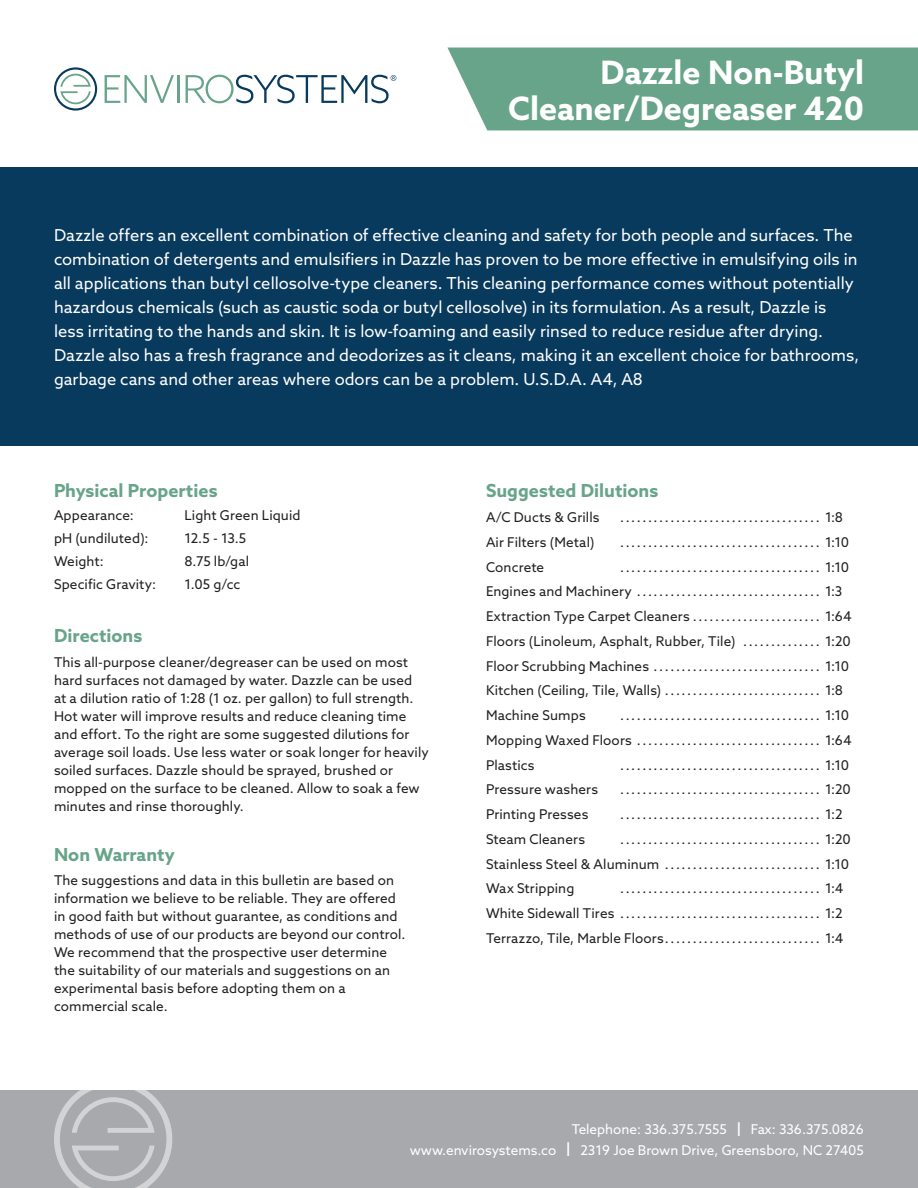
<style>
.page{position:relative;width:918px;height:1188px;background:#fff}
.page>*{position:absolute;margin:0;border:0;box-sizing:border-box;transform-origin:0 0}
.t1{font:700 32.25px/36px "Azo Sans";color:#fff;text-align:right}
.t2{font:700 18px "Azo Sans";color:#68a48a}
.t3{font:16.5px/24px "Azo Sans";color:#fff}
.t4{font:13.5px/18px "Azo Sans";letter-spacing:.01em;color:#231f20}
.t5{font:13.5px "Azo Sans";color:#fff}
.s1{font-weight:700}
</style>
<div class="page">
<div style="left:0;top:167px;width:918px;height:279px;background:#083a5e"></div>
<div style="left:0;top:1090px;width:918px;height:98px;background:#a8a9ad"></div>
<svg style="left:54px;top:1090px;width:118px;height:98px"></svg>
<div style="left:447px;top:48px;width:471px;height:82px;background:#68a48a"></div>
<svg style="left:54px;top:67px;width:43px;height:44px"></svg>
<svg style="left:105px;top:75px;width:69px;height:28px"></svg>
<hr style="left:178px;top:75px;width:2px;height:28px;background:#68a48a">
<svg style="left:186px;top:75px;width:210px;height:28px"></svg>
<p class="t1" style="left:508px;top:54px;width:357px">Dazzle Non-Butyl<br>Cleaner/Degreaser 420</p>
<p class="t3" style="left:54px;top:223px;width:807px">Dazzle offers an excellent combination of effective cleaning and safety for both people and surfaces. The combination of detergents and emulsifiers in Dazzle has proven to be more effective in emulsifying oils in all applications than butyl cellosolve-type cleaners. This cleaning performance comes without potentially hazardous chemicals (such as caustic soda or butyl cellosolve) in its formulation. As a result, Dazzle is less irritating to the hands and skin. It is low-foaming and easily rinsed to reduce residue after drying.<br>Dazzle also has a fresh fragrance and deodorizes as it cleans, making it an excellent choice for bathrooms, garbage cans and other areas where odors can be a problem. U.S.D.A. A4, A8</p>
<p class="t2" style="left:54px;top:479px;width:165px">Physical Properties</p>
<p class="t4" style="left:54px;top:506px;width:81px">Appearance:</p>
<p class="t4" style="left:184px;top:506px;width:118px">Light Green Liquid</p>
<p class="t4" style="left:54px;top:529px;width:96px">pH (undiluted):</p>
<p class="t4" style="left:185px;top:529px;width:63px">12.5 - 13.5</p>
<p class="t4" style="left:54px;top:552px;width:51px">Weight:</p>
<p class="t4" style="left:185px;top:552px;width:66px">8.75 lb/gal</p>
<p class="t4" style="left:54px;top:575px;width:104px">Specific Gravity:</p>
<p class="t4" style="left:185px;top:575px;width:57px">1.05 g/cc</p>
<p class="t2" style="left:54px;top:624px;width:90px">Directions</p>
<p class="t4" style="left:54px;top:653px;width:376px">This all-purpose cleaner/degreaser can be used on most hard surfaces not damaged by water. Dazzle can be used<br>at a dilution ratio of 1:28 (1 oz. per gallon) to full strength.<br>Hot water will improve results and reduce cleaning time and effort. To the right are some suggested dilutions for average soil loads. Use less water or soak longer for heavily soiled surfaces. Dazzle should be sprayed, brushed or mopped on the surface to be cleaned. Allow to soak a few minutes and rinse thoroughly.</p>
<p class="t2" style="left:54px;top:842px;width:122px">Non Warranty</p>
<p class="t4" style="left:54px;top:871px;width:353px">The suggestions and data in this bulletin are based on information we believe to be reliable. They are offered in good faith but without guarantee, as conditions and methods of use of our products are beyond our control.<br>We recommend that the prospective user determine the suitability of our materials and suggestions on an experimental basis before adopting them on a commercial scale.</p>
<p class="t2" style="left:486px;top:479px;width:174px">Suggested Dilutions</p>
<p class="t4" style="left:486px;top:508px;width:115px">A/C Ducts &amp; Grills</p>
<p class="t4" style="left:620px;top:508px;width:224px">.................................... 1:8</p>
<p class="t4" style="left:486px;top:533px;width:110px">Air Filters (Metal)</p>
<p class="t4" style="left:620px;top:533px;width:231px">.................................... 1:10</p>
<p class="t4" style="left:486px;top:558px;width:60px">Concrete</p>
<p class="t4" style="left:620px;top:558px;width:231px">.................................... 1:10</p>
<p class="t4" style="left:486px;top:582px;width:358px">Engines and Machinery ................................. 1:3</p>
<p class="t4" style="left:486px;top:607px;width:367px">Extraction Type Carpet Cleaners ....................... 1:64</p>
<p class="t4" style="left:486px;top:632px;width:366px">Floors (Linoleum, Asphalt, Rubber, Tile) .............. 1:20</p>
<p class="t4" style="left:486px;top:657px;width:365px">Floor Scrubbing Machines .............................. 1:10</p>
<p class="t4" style="left:486px;top:681px;width:359px">Kitchen (Ceiling, Tile, Walls) ............................ 1:8</p>
<p class="t4" style="left:486px;top:706px;width:101px">Machine Sumps</p>
<p class="t4" style="left:620px;top:706px;width:231px">.................................... 1:10</p>
<p class="t4" style="left:486px;top:731px;width:367px">Mopping Waxed Floors ................................. 1:64</p>
<p class="t4" style="left:486px;top:756px;width:50px">Plastics</p>
<p class="t4" style="left:620px;top:756px;width:231px">.................................... 1:10</p>
<p class="t4" style="left:486px;top:780px;width:114px">Pressure washers</p>
<p class="t4" style="left:620px;top:780px;width:232px">.................................... 1:20</p>
<p class="t4" style="left:486px;top:805px;width:104px">Printing Presses</p>
<p class="t4" style="left:620px;top:805px;width:224px">.................................... 1:2</p>
<p class="t4" style="left:486px;top:830px;width:101px">Steam Cleaners</p>
<p class="t4" style="left:620px;top:830px;width:232px">.................................... 1:20</p>
<p class="t4" style="left:486px;top:855px;width:365px">Stainless Steel &amp; Aluminum ............................ 1:10</p>
<p class="t4" style="left:486px;top:879px;width:90px">Wax Stripping</p>
<p class="t4" style="left:620px;top:879px;width:225px">.................................... 1:4</p>
<p class="t4" style="left:486px;top:904px;width:358px">White Sidewall Tires .................................... 1:2</p>
<p class="t4" style="left:486px;top:929px;width:359px">Terrazzo, Tile, Marble Floors............................ 1:4</p>
<p class="t5" style="left:572px;top:1121px;width:294px">Telephone: 336.375.7555 <span class="s1">|</span> Fax: 336.375.0826</p>
<p class="t5" style="left:410px;top:1141px;width:456px">www.envirosystems.co <span class="s1">|</span> 2319 Joe Brown Drive, Greensboro, NC 27405</p>
</div>
